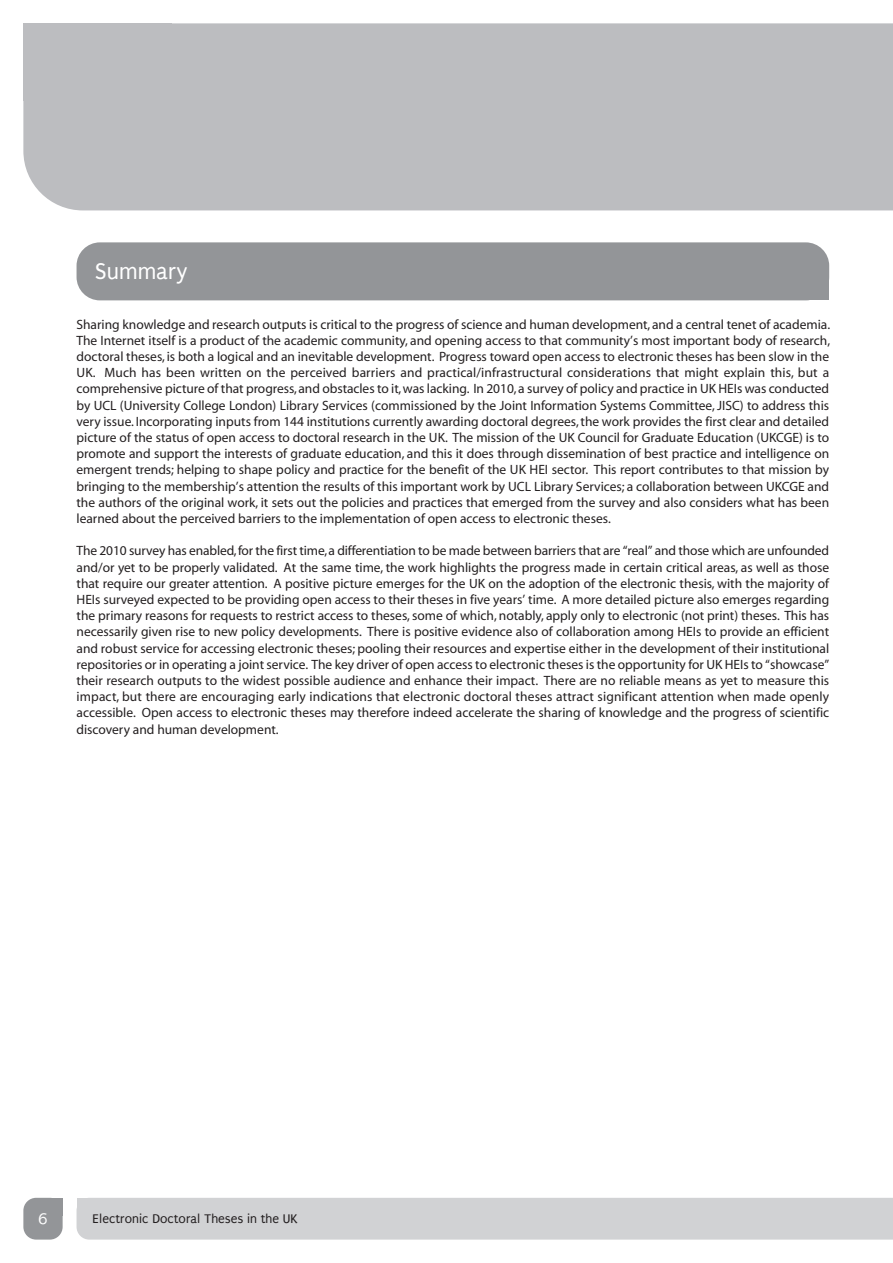
<style>
.page{position:relative;width:893px;height:1263px;background:#fff}
.page>*{position:absolute;margin:0;border:0;box-sizing:border-box;transform-origin:0 0}
.t1{font:24px "Puritan";color:#fff}
.t2{font:16.5px "Puritan";color:#fff}
.t3{font:13.5px/16.2px "Myriad";color:#231f20;text-align:justify}
.t4{font:13.5px "Puritan";color:#231f20}
</style>
<div class="page">
<div style="left:23px;top:23px;width:870px;height:187px;background:#bcbdc0"></div>
<div style="left:23px;top:23px;width:149px;height:78px;background:#bcbdc0"></div>
<div style="left:77px;top:1198px;width:816px;height:41px;background:#d1d2d4"></div>
<div style="left:77px;top:1198px;width:25px;height:16px;background:#d1d2d4"></div>
<div style="left:23px;top:1198px;width:40px;height:41px;background:#939598;border-radius:13px"></div>
<div style="left:46px;top:1198px;width:17px;height:17px;background:#939598"></div>
<div style="left:77px;top:242px;width:752px;height:58px;background:#939598;border-radius:23px"></div>
<div style="left:776px;top:270px;width:53px;height:30px;background:#939598"></div>
<h1 class="t1" style="left:95px;top:258px;width:94px">Summary</h1>
<p class="t3" style="left:77px;top:317px;width:755px">Sharing knowledge and research outputs is critical to the progress of science and human development, and a central tenet of academia.<br>The Internet itself is a product of the academic community, and opening access to that community’s most important body of research, doctoral theses, is both a logical and an inevitable development. Progress toward open access to electronic theses has been slow in the UK. Much has been written on the perceived barriers and practical/infrastructural considerations that might explain this, but a comprehensive picture of that progress,and obstacles to it,was lacking. In 2010,a survey of policy and practice in UK HEIs was conducted by UCL (University College London) Library Services (commissioned by the Joint Information Systems Committee, JISC) to address this very issue. Incorporating inputs from 144 institutions currently awarding doctoral degrees,the work provides the first clear and detailed picture of the status of open access to doctoral research in the UK. The mission of the UK Council for Graduate Education (UKCGE) is to promote and support the interests of graduate education, and this it does through dissemination of best practice and intelligence on emergent trends; helping to shape policy and practice for the benefit of the UK HEI sector. This report contributes to that mission by bringing to the membership’s attention the results of this important work by UCL Library Services; a collaboration between UKCGE and the authors of the original work, it sets out the policies and practices that emerged from the survey and also considers what has been learned about the perceived barriers to the implementation of open access to electronic theses.</p>
<p class="t3" style="left:77px;top:544px;width:754px">The 2010 survey has enabled,for the first time,a differentiation to be made between barriers that are “real” and those which are unfounded and/or yet to be properly validated. At the same time, the work highlights the progress made in certain critical areas, as well as those that require our greater attention. A positive picture emerges for the UK on the adoption of the electronic thesis, with the majority of HEIs surveyed expected to be providing open access to their theses in five years’ time. A more detailed picture also emerges regarding the primary reasons for requests to restrict access to theses,some of which, notably, apply only to electronic (not print) theses. This has necessarily given rise to new policy developments. There is positive evidence also of collaboration among HEIs to provide an efficient and robust service for accessing electronic theses; pooling their resources and expertise either in the development of their institutional repositories or in operating a joint service. The key driver of open access to electronic theses is the opportunity for UK HEIs to “showcase” their research outputs to the widest possible audience and enhance their impact. There are no reliable means as yet to measure this impact, but there are encouraging early indications that electronic doctoral theses attract significant attention when made openly accessible. Open access to electronic theses may therefore indeed accelerate the sharing of knowledge and the progress of scientific discovery and human development.</p>
<p class="t2" style="left:38px;top:1209px;width:10px">6</p>
<p class="t4" style="left:93px;top:1211px;width:206px">Electronic Doctoral Theses in the UK</p>
</div>
